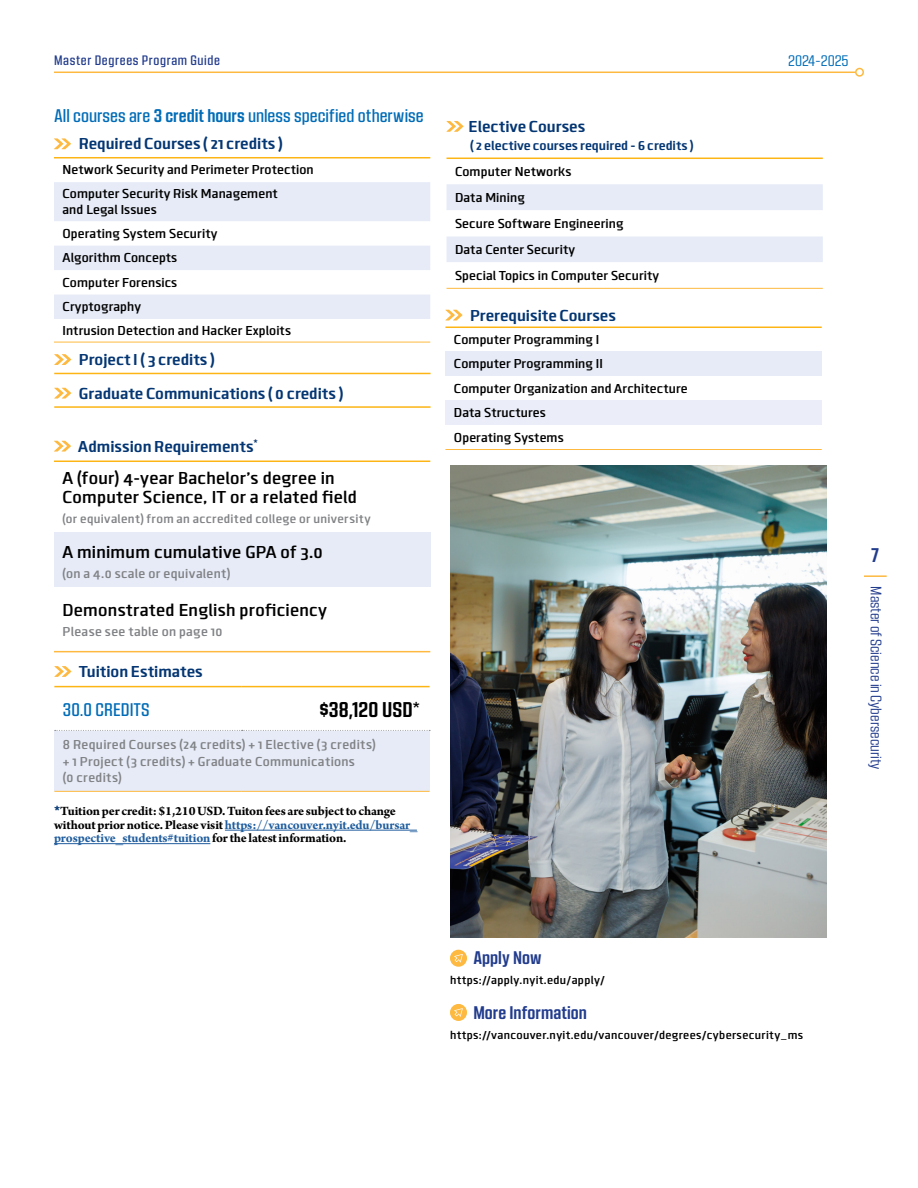
<style>
.page{position:relative;width:918px;height:1188px;background:#fff}
.page>*{position:absolute;margin:0;border:0;box-sizing:border-box;transform-origin:0 0}
.t1{font:700 21px "Kuunari";letter-spacing:.005em;color:#000}
.t2{font:700 19.5px "Kuunari";color:#223c8d}
.t3{font:600 18px/19.5px "Clio";letter-spacing:.005em;color:#000}
.t4{font:500 18px "Kuunari";letter-spacing:.005em;color:#006cb7}
.t5{font:700 18px "Kuunari";color:#223c8d}
.t6{font:700 16.5px/33.6px "Clio";letter-spacing:-.01em;color:#043673}
.t7{font:15px "Kuunari";letter-spacing:-.005em;color:#223c8d}
.t8{font:15px "Kuunari";letter-spacing:-.005em;color:#006cb7}
.t9{font:600 13.5px/24.2px "Clio";color:#000}
.t10{font:700 13.5px/13.5px "Arno Pro";letter-spacing:-.01em;color:#000}
.t11{font:600 13.5px/16.5px "Clio";letter-spacing:.015em;color:#808285}
.t12{font:700 13.5px "Clio";letter-spacing:-.01em;color:#043673}
.t13{font:500 13.5px "Kuunari";letter-spacing:.05em;color:#223c8d}
.t14{font:600 12.75px "Clio";letter-spacing:.015em;color:#808285}
.t15{font:600 12px "Clio";letter-spacing:.02em;color:#000}
.s1{font-weight:700}
.s2{font-family:"Clio";color:#043673}
.s3{color:#215e9e}
</style>
<div class="page">
<hr style="left:864px;top:575px;width:23px;height:2px;background:#fdb940">
<hr style="left:54px;top:72px;width:801px;height:1px;background:#fdb940">
<div style="left:855px;top:68px;width:9px;height:9px;border:2px solid #fdb940;border-radius:50%"></div>
<svg style="left:54px;top:158px;width:376px;height:1px"></svg>
<svg style="left:54px;top:182px;width:376px;height:137px;fill:#e6ebf7"></svg>
<hr style="left:54px;top:157px;width:376px;height:1px;background:#fcb515">
<hr style="left:54px;top:342px;width:376px;height:1px;background:#fdb940">
<svg style="left:54px;top:138px;width:17px;height:11px"></svg>
<svg style="left:445px;top:351px;width:377px;height:50px"></svg>
<div style="left:445px;top:352px;width:377px;height:24px;background:#e6ebf7"></div>
<div style="left:445px;top:401px;width:377px;height:24px;background:#ebeef8"></div>
<hr style="left:445px;top:327px;width:377px;height:1px;background:#fcb515">
<hr style="left:445px;top:449px;width:377px;height:1px;background:#fdb940">
<svg style="left:445px;top:310px;width:18px;height:11px"></svg>
<div style="left:54px;top:730px;width:376px;height:61px;background:#e6ebf7"></div>
<hr style="left:54px;top:791px;width:188px;height:1px;background:#fdb940">
<hr style="left:242px;top:791px;width:188px;height:1px;background:#fdb940">
<svg style="left:54px;top:666px;width:376px;height:65px"></svg>
<svg style="left:54px;top:440px;width:376px;height:211px"></svg>
<div style="left:54px;top:532px;width:376px;height:54px;background:#e6ebf7"></div>
<hr style="left:54px;top:461px;width:376px;height:1px;background:#fcb515">
<hr style="left:54px;top:651px;width:376px;height:1px;background:#fdb940">
<svg style="left:54px;top:441px;width:17px;height:11px"></svg>
<div style="left:450px;top:1004px;width:17px;height:17px;background:#fdb940;border-radius:50%"></div>
<svg style="left:454px;top:1008px;width:9px;height:9px"></svg>
<div style="left:450px;top:950px;width:17px;height:17px;background:#fdb940;border-radius:50%"></div>
<svg style="left:454px;top:954px;width:9px;height:8px"></svg>
<img style="left:450px;top:465px;width:376px;height:472px">
<hr style="left:225px;top:830px;width:192px;height:1px;background:#215e9e">
<hr style="left:54px;top:843px;width:156px;height:1px;background:#215e9e">
<svg style="left:447px;top:184px;width:376px;height:104px"></svg>
<hr style="left:447px;top:158px;width:376px;height:1px;background:#fcb515">
<hr style="left:447px;top:288px;width:376px;height:1px;background:#fdb940">
<svg style="left:446px;top:121px;width:18px;height:11px"></svg>
<hr style="left:54px;top:373px;width:377px;height:1px;background:#fcb515">
<svg style="left:54px;top:354px;width:17px;height:11px"></svg>
<hr style="left:54px;top:406px;width:377px;height:2px;background:#fcb515">
<svg style="left:54px;top:388px;width:17px;height:11px"></svg>
<p class="t13" style="left:54px;top:53px;width:168px">Master Degrees Program Guide</p>
<p class="t8" style="left:788px;top:52px;width:62px">2024-2025</p>
<h3 class="t4" style="left:54px;top:105px;width:371px">All courses are <span class="s1">3 credit hours</span> unless specified otherwise</h3>
<p class="t6" style="left:79px;top:127px;width:206px">Required Courses ( 21 credits )</p>
<p class="t9" style="left:63px;top:158px;width:253px;line-height:23.5px">Network Security and Perimeter Protection<br>Computer Security Risk Management</p>
<p class="t9" style="left:63px;top:198px;width:230px">and Legal Issues<br>Operating System Security<br>Algorithm Concepts<br>Computer Forensics<br>Cryptography<br>Intrusion Detection and Hacker Exploits</p>
<p class="t6" style="left:79px;top:343px;width:266px">Project I ( 3 credits )<br>Graduate Communications ( 0 credits )</p>
<p class="t6" style="left:78px;top:429px;width:181px">Admission Requirements<sup>*</sup></p>
<h3 class="t3" style="left:63px;top:468px;width:296px">A (four) 4-year Bachelor’s degree in<br>Computer Science, IT or a related field</h3>
<p class="t14" style="left:63px;top:511px;width:310px">(or equivalent) from an accredited college or university</p>
<h3 class="t3" style="left:63px;top:542px;width:262px">A minimum cumulative GPA of 3.0</h3>
<p class="t11" style="left:63px;top:565px;width:170px">(on a 4.0 scale or equivalent)</p>
<h3 class="t3" style="left:63px;top:600px;width:266px">Demonstrated English proficiency</h3>
<p class="t11" style="left:63px;top:623px;width:162px">Please see table on page 10</p>
<p class="t6" style="left:79px;top:655px;width:126px">Tuition Estimates</p>
<h3 class="t4" style="left:63px;top:699px;width:88px">30.0 CREDITS</h3>
<h1 class="t1" style="left:319px;top:697px;width:102px">$38,120 USD*</h1>
<p class="t11" style="left:63px;top:737px;width:314px">8 Required Courses (24 credits) + 1 Elective (3 credits) + 1 Project (3 credits) + Graduate Communications<br>(0 credits)</p>
<p class="t10" style="left:54px;top:805px;width:364px"><span class="s2">*</span>Tuition per credit: $1,210 USD. Tuiton fees are subject to change without prior notice. Please visit <span class="s3">https://vancouver.nyit.edu/bursar_ prospective_students#tuition</span> for the latest information.</p>
<p class="t6" style="left:469px;top:109px;width:118px">Elective Courses</p>
<p class="t12" style="left:470px;top:137px;width:225px">( 2 elective courses required - 6 credits )</p>
<p class="t9" style="left:455px;top:158px;width:206px;line-height:26px">Computer Networks<br>Data Mining<br>Secure Software Engineering<br>Data Center Security<br>Special Topics in Computer Security</p>
<p class="t6" style="left:470px;top:298px;width:148px">Prerequisite Courses</p>
<p class="t9" style="left:454px;top:327px;width:235px">Computer Programming I<br>Computer Programming II<br>Computer Organization and Architecture<br>Data Structures<br>Operating Systems</p>
<h2 class="t2" style="left:871px;top:544px;width:10px">7</h2>
<p class="t7" style="left:885px;top:586px;width:185px;rotate:90deg">Master of Science in Cybersecurity</p>
<h3 class="t5" style="left:473px;top:948px;width:70px">Apply Now</h3>
<p class="t15" style="left:450px;top:973px;width:156px">https://apply.nyit.edu/apply/</p>
<h3 class="t5" style="left:473px;top:1003px;width:115px">More Information</h3>
<p class="t15" style="left:450px;top:1028px;width:355px">https://vancouver.nyit.edu/vancouver/degrees/cybersecurity_ms</p>
</div>
